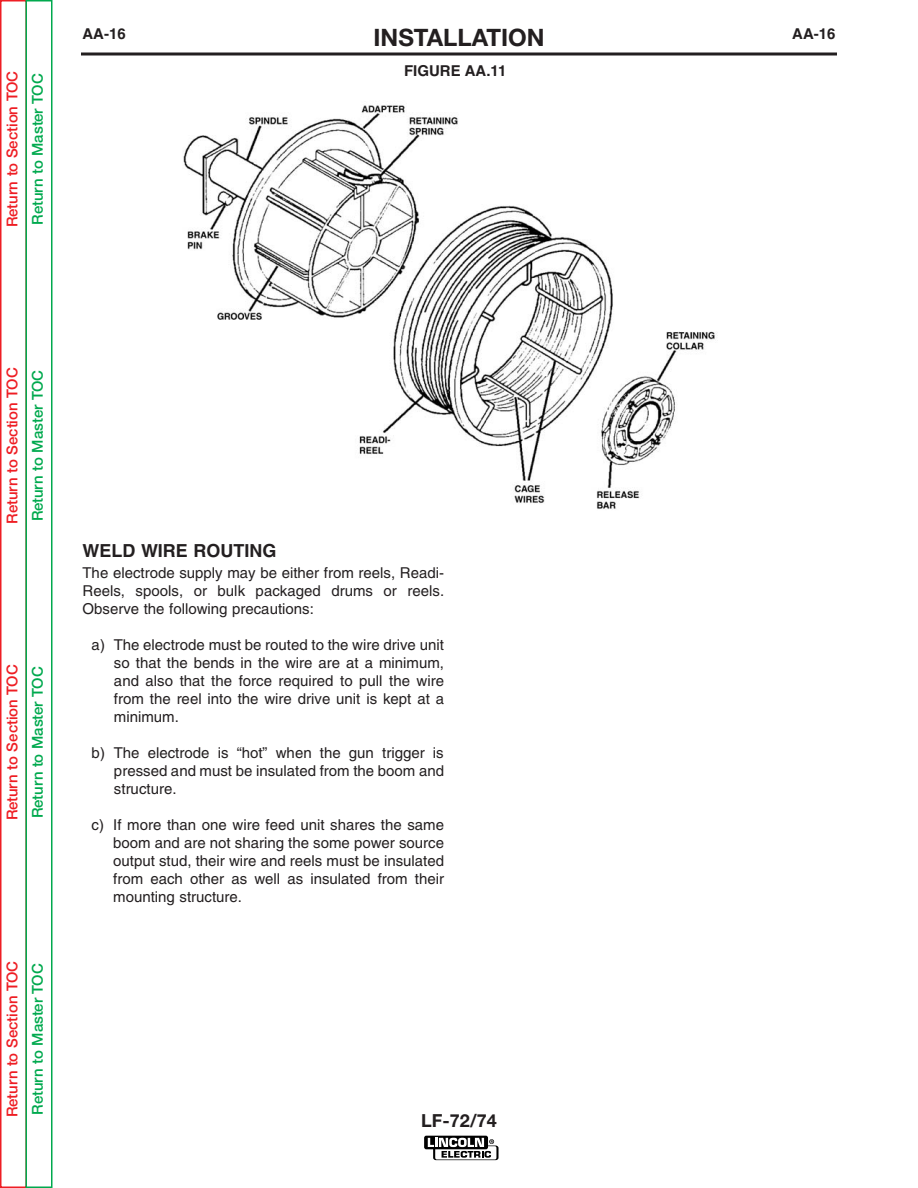
<style>
.page{position:relative;width:918px;height:1188px;background:#fff}
.page>*{position:absolute;margin:0;border:0;box-sizing:border-box;transform-origin:0 0}
.t1{font:700 24px "Helvetica Neue";color:#231f20}
.t2{font:700 18px "Helvetica";color:#231f20}
.t3{font:700 18px "Helvetica Neue";color:#231f20}
.t4{font:15px/18px "Helvetica";color:#231f20;text-align:justify}
.t5{font:500 15px "Helvetica Neue";letter-spacing:-.005em;color:#ee1e24}
.t6{font:500 15px "Helvetica Neue";letter-spacing:-.01em;color:#00a94e}
.t7{font:700 15px "Helvetica";color:#231f20}
</style>
<div class="page">
<svg style="left:424px;top:1136px;width:64px;height:13px"></svg>
<svg style="left:428px;top:1138px;width:71px;height:23px"></svg>
<div style="left:0;top:0;width:27px;height:1188px;border:2px solid #ee1e24"></div>
<div style="left:26px;top:0;width:26px;height:1188px;border:2px solid #00a94e"></div>
<svg style="left:81px;top:52px;width:756px;height:4px;background:#595657"></svg>
<img style="left:183px;top:105px;width:532px;height:404px">
<p class="t5" style="left:7px;top:227px;width:158px;rotate:-90deg">Return to Section TOC</p>
<p class="t6" style="left:32px;top:225px;width:153px;rotate:-90deg">Return to Master TOC</p>
<p class="t7" style="left:82px;top:28px;width:45px">AA-16</p>
<h1 class="t1" style="left:373px;top:22px;width:173px">INSTALLATION</h1>
<p class="t7" style="left:792px;top:28px;width:45px">AA-16</p>
<p class="t7" style="left:404px;top:64px;width:104px">FIGURE AA.11</p>
<p class="t5" style="left:7px;top:524px;width:158px;rotate:-90deg">Return to Section TOC</p>
<p class="t6" style="left:32px;top:521px;width:153px;rotate:-90deg">Return to Master TOC</p>
<p class="t5" style="left:7px;top:820px;width:158px;rotate:-90deg">Return to Section TOC</p>
<p class="t6" style="left:32px;top:818px;width:153px;rotate:-90deg">Return to Master TOC</p>
<p class="t5" style="left:7px;top:1117px;width:158px;rotate:-90deg">Return to Section TOC</p>
<p class="t6" style="left:32px;top:1115px;width:153px;rotate:-90deg">Return to Master TOC</p>
<p class="t2" style="left:82px;top:543px;width:196px">WELD WIRE ROUTING</p>
<p class="t4" style="left:82px;top:565px;width:363px">The electrode supply may be either from reels, Readi-Reels, spools, or bulk packaged drums or reels.<br>Observe the following precautions:</p>
<p class="t4" style="left:114px;top:637px;width:332px;text-indent:-22px">a) The electrode must be routed to the wire drive unit so that the bends in the wire are at a minimum, and also that the force required to pull the wire from the reel into the wire drive unit is kept at a minimum.</p>
<p class="t4" style="left:114px;top:745px;width:332px;text-indent:-22px">b) The electrode is “hot” when the gun trigger is pressed and must be insulated from the boom and structure.</p>
<p class="t4" style="left:113px;top:817px;width:332px;text-indent:-22px">c) If more than one wire feed unit shares the same boom and are not sharing the some power source output stud, their wire and reels must be insulated from each other as well as insulated from their mounting structure.</p>
<p class="t3" style="left:421px;top:1109px;width:77px">LF-72/74</p>
</div>
